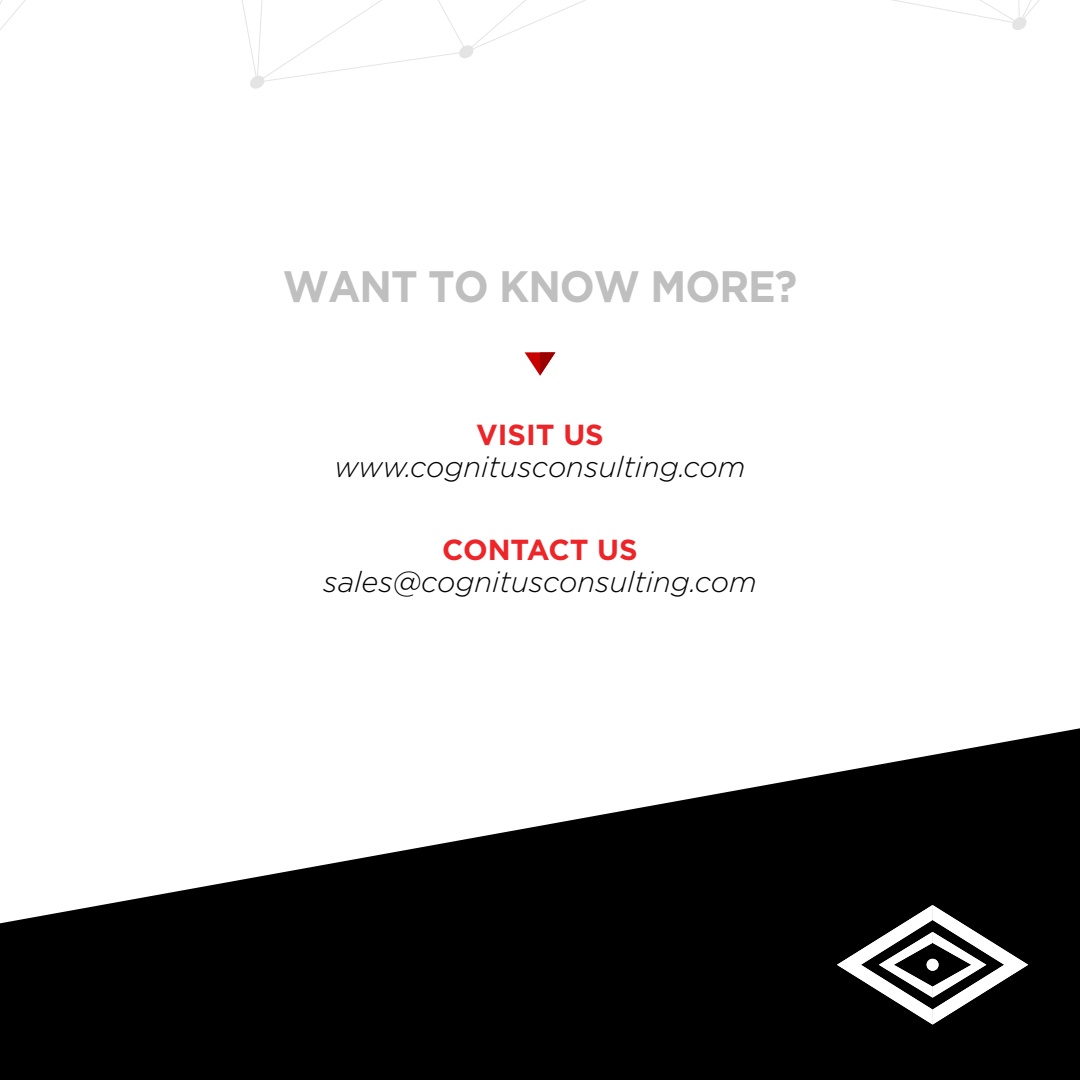
<style>
.page{position:relative;width:1080px;height:1080px;background:#fff}
.page>*{position:absolute;margin:0;border:0;box-sizing:border-box;transform-origin:0 0}
.t1{font:700 44px "Gotham";letter-spacing:-.025em;color:#bfbfbf;scale:.94 1}
.t2{font:italic 300 29px "Gotham";color:#000}
.t3{font:700 29px "Gotham";color:#ed2529}
</style>
<div class="page">
<svg style="left:0;top:728px;width:1080px;height:352px;fill:#000"></svg>
<svg style="left:837px;top:905px;width:191px;height:120px"></svg>
<div style="left:927px;top:959px;width:12px;height:12px;background:#fff;border-radius:50%"></div>
<svg style="left:0;top:0;width:458px;height:84px"></svg>
<svg style="left:458px;top:0;width:582px;height:58px"></svg>
<svg style="left:525px;top:352px;width:30px;height:24px"></svg>
<h1 class="t1" style="left:283px;top:257px;width:549px">WANT TO KNOW MORE?</h1>
<p class="t3" style="left:476px;top:416px;width:129px">VISIT US</p>
<p class="t2" style="left:334px;top:449px;width:413px">www.cognitusconsulting.com</p>
<p class="t3" style="left:442px;top:531px;width:197px">CONTACT US</p>
<p class="t2" style="left:323px;top:563px;width:435px">sales@cognitusconsulting.com</p>
</div>
